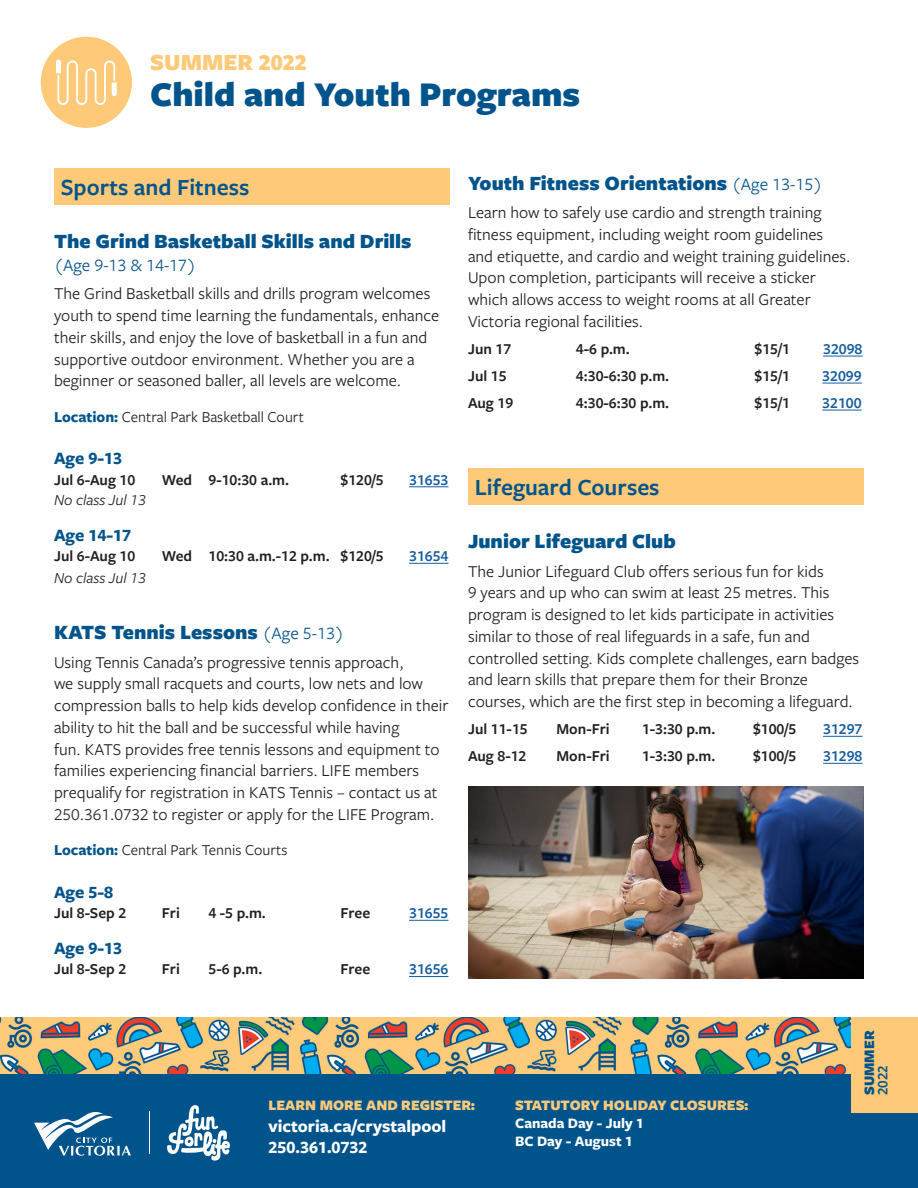
<style>
.page{position:relative;width:918px;height:1188px;background:#fff}
.page>*{position:absolute;margin:0;border:0;box-sizing:border-box;transform-origin:0 0}
.t1{font:900 36px "Freight Sans Pro";color:#00548b}
.Section_Titles{font:600 24px "Freight Sans Pro";color:#00548b}
.t2{font:900 24px "Freight Sans Pro";color:#feca79}
.Program_title{font:900 21px "Freight Sans Pro";color:#00548b}
.t3{font:700 18px/21.6px "Freight Sans Pro";color:#fff}
.Program_title-2{font:700 18px "Freight Sans Pro";color:#00548b}
.Program_title-3{font:18px "Freight Sans Pro";color:#00548b}
.Body_copy{font:17.25px/21.8px "Freight Sans Pro";color:#231f20}
.dates_time_days_cost{font:600 15.75px "Freight Sans Pro";color:#231f20}
.location___instructo{font:15.75px "Freight Sans Pro";color:#231f20}
.dates_time_days_cost-2{font:600 15.75px "Freight Sans Pro";color:#175d9e}
.dates_time_days_cost-3{font:italic 15.75px "Freight Sans Pro";color:#231f20}
.t4{font:900 15px "Freight Sans Pro";color:#feca79}
.t5{font:700 15px/18px "Freight Sans Pro";color:#fff}
.t6{font:900 15px "Freight Sans Pro";color:#00548b}
.t7{font:600 15px "Freight Sans Pro";color:#00548b}
.s1{font-weight:700;color:#00548b}
.s2{font-weight:400;font-size:18px}
</style>
<div class="page">
<div style="left:0;top:1074px;width:918px;height:114px;background:#00548b"></div>
<hr style="left:149px;top:1111px;width:1px;height:43px;background:#fff">
<svg style="left:167px;top:1105px;width:63px;height:56px"></svg>
<svg style="left:34px;top:1111px;width:97px;height:45px"></svg>
<div style="left:41px;top:37px;width:91px;height:91px;background:#feca79;border-radius:50%"></div>
<svg style="left:56px;top:60px;width:61px;height:45px"></svg>
<img style="left:0;top:1018px;width:851px;height:56px">
<div style="left:851px;top:1018px;width:67px;height:95px;background:#feca79"></div>
<div style="left:54px;top:169px;width:396px;height:36px;background:#feca79"></div>
<hr style="left:409px;top:487px;width:39px;height:1px;background:#175d9e">
<hr style="left:409px;top:563px;width:39px;height:1px;background:#175d9e">
<hr style="left:409px;top:920px;width:39px;height:1px;background:#175d9e">
<hr style="left:409px;top:976px;width:39px;height:1px;background:#175d9e">
<hr style="left:823px;top:356px;width:39px;height:1px;background:#175d9e">
<hr style="left:822px;top:383px;width:40px;height:1px;background:#175d9e">
<hr style="left:822px;top:410px;width:40px;height:1px;background:#175d9e">
<div style="left:468px;top:469px;width:396px;height:36px;background:#feca79"></div>
<hr style="left:823px;top:736px;width:39px;height:1px;background:#175d9e">
<hr style="left:823px;top:763px;width:39px;height:1px;background:#175d9e">
<img style="left:468px;top:786px;width:396px;height:192px">
<h2 class="t2" style="left:150px;top:46px;width:158px">SUMMER 2022</h2>
<h1 class="t1" style="left:150px;top:69px;width:432px">Child and Youth Programs</h1>
<p class="Section_Titles" style="left:61px;top:171px;width:190px">Sports and Fitness</p>
<p class="Program_title" style="left:54px;top:227px;width:359px">The Grind Basketball Skills and Drills</p>
<p class="Program_title-3" style="left:54px;top:253px;width:144px">(Age 9-13 &amp; 14-17)</p>
<p class="Body_copy" style="left:54px;top:282px;width:387px">The Grind Basketball skills and drills program welcomes youth to spend time learning the fundamentals, enhance their skills, and enjoy the love of basketball in a fun and supportive outdoor environment. Whether you are a beginner or seasoned baller, all levels are welcome.</p>
<p class="location___instructo" style="left:54px;top:406px;width:251px"><span class="s1">Location:</span> Central Park Basketball Court</p>
<p class="Program_title-2" style="left:54px;top:446px;width:70px">Age 9-13</p>
<p class="dates_time_days_cost" style="left:54px;top:469px;width:83px">Jul 6-Aug 10</p>
<p class="dates_time_days_cost" style="left:162px;top:469px;width:129px">Wed 9-10:30 a.m.</p>
<p class="dates_time_days_cost" style="left:340px;top:469px;width:45px">$120/5</p>
<p class="dates_time_days_cost-2" style="left:409px;top:469px;width:41px">31653</p>
<p class="dates_time_days_cost-3" style="left:54px;top:489px;width:93px">No class Jul 13</p>
<p class="Program_title-2" style="left:54px;top:523px;width:79px">Age 14-17</p>
<p class="dates_time_days_cost" style="left:54px;top:545px;width:83px">Jul 6-Aug 10</p>
<p class="dates_time_days_cost" style="left:162px;top:545px;width:223px">Wed 10:30 a.m.-12 p.m. $120/5</p>
<p class="dates_time_days_cost-2" style="left:409px;top:545px;width:41px">31654</p>
<p class="dates_time_days_cost-3" style="left:54px;top:567px;width:93px">No class Jul 13</p>
<p class="Program_title" style="left:54px;top:618px;width:292px">KATS Tennis Lessons <span class="s2">(Age 5-13)</span></p>
<p class="Body_copy" style="left:54px;top:651px;width:396px">Using Tennis Canada’s progressive tennis approach,<br>we supply small racquets and courts, low nets and low compression balls to help kids develop confidence in their ability to hit the ball and be successful while having</p>
<p class="Body_copy" style="left:54px;top:738px;width:387px">fun. KATS provides free tennis lessons and equipment to families experiencing financial barriers. LIFE members</p>
<p class="Body_copy" style="left:54px;top:781px;width:385px">prequalify for registration in KATS Tennis – contact us at<br>250.361.0732 to register or apply for the LIFE Program.</p>
<p class="location___instructo" style="left:54px;top:840px;width:235px"><span class="s1">Location:</span> Central Park Tennis Courts</p>
<p class="Program_title-2" style="left:54px;top:880px;width:61px">Age 5-8</p>
<p class="dates_time_days_cost" style="left:54px;top:902px;width:74px">Jul 8-Sep 2</p>
<p class="dates_time_days_cost" style="left:162px;top:902px;width:19px">Fri</p>
<p class="dates_time_days_cost" style="left:208px;top:902px;width:59px">4 -5 p.m.</p>
<p class="dates_time_days_cost" style="left:340px;top:902px;width:31px">Free</p>
<p class="dates_time_days_cost-2" style="left:409px;top:902px;width:41px">31655</p>
<p class="Program_title-2" style="left:54px;top:936px;width:70px">Age 9-13</p>
<p class="dates_time_days_cost" style="left:54px;top:959px;width:74px">Jul 8-Sep 2</p>
<p class="dates_time_days_cost" style="left:162px;top:959px;width:19px">Fri</p>
<p class="dates_time_days_cost" style="left:208px;top:959px;width:55px">5-6 p.m.</p>
<p class="dates_time_days_cost" style="left:340px;top:959px;width:31px">Free</p>
<p class="dates_time_days_cost-2" style="left:409px;top:959px;width:41px">31656</p>
<p class="Program_title" style="left:468px;top:168px;width:356px">Youth Fitness Orientations <span class="s2">(Age 13-15)</span></p>
<p class="Body_copy" style="left:468px;top:201px;width:384px">Learn how to safely use cardio and strength training fitness equipment, including weight room guidelines and etiquette, and cardio and weight training guidelines.<br>Upon completion, participants will receive a sticker which allows access to weight rooms at all Greater Victoria regional facilities.</p>
<p class="dates_time_days_cost" style="left:468px;top:338px;width:45px">Jun 17</p>
<p class="dates_time_days_cost" style="left:576px;top:338px;width:55px">4-6 p.m.</p>
<p class="dates_time_days_cost" style="left:754px;top:338px;width:37px">$15/1</p>
<p class="dates_time_days_cost-2" style="left:823px;top:338px;width:41px">32098</p>
<p class="dates_time_days_cost" style="left:468px;top:365px;width:40px">Jul 15</p>
<p class="dates_time_days_cost" style="left:576px;top:365px;width:95px">4:30-6:30 p.m.</p>
<p class="dates_time_days_cost" style="left:754px;top:365px;width:37px">$15/1</p>
<p class="dates_time_days_cost-2" style="left:822px;top:365px;width:41px">32099</p>
<p class="dates_time_days_cost" style="left:468px;top:392px;width:47px">Aug 19</p>
<p class="dates_time_days_cost" style="left:576px;top:392px;width:95px">4:30-6:30 p.m.</p>
<p class="dates_time_days_cost" style="left:754px;top:392px;width:37px">$15/1</p>
<p class="dates_time_days_cost-2" style="left:822px;top:392px;width:41px">32100</p>
<p class="Section_Titles" style="left:475px;top:471px;width:186px">Lifeguard Courses</p>
<p class="Program_title" style="left:468px;top:527px;width:209px">Junior Lifeguard Club</p>
<p class="Body_copy" style="left:468px;top:560px;width:393px">The Junior Lifeguard Club offers serious fun for kids<br>9 years and up who can swim at least 25 metres. This program is designed to let kids participate in activities similar to those of real lifeguards in a safe, fun and controlled setting. Kids complete challenges, earn badges and learn skills that prepare them for their Bronze courses, which are the first step in becoming a lifeguard.</p>
<p class="dates_time_days_cost" style="left:468px;top:718px;width:61px">Jul 11-15</p>
<p class="dates_time_days_cost" style="left:556px;top:718px;width:55px">Mon-Fri</p>
<p class="dates_time_days_cost" style="left:642px;top:718px;width:75px">1-3:30 p.m.</p>
<p class="dates_time_days_cost" style="left:753px;top:718px;width:45px">$100/5</p>
<p class="dates_time_days_cost-2" style="left:823px;top:718px;width:41px">31297</p>
<p class="dates_time_days_cost" style="left:468px;top:745px;width:60px">Aug 8-12</p>
<p class="dates_time_days_cost" style="left:556px;top:745px;width:55px">Mon-Fri</p>
<p class="dates_time_days_cost" style="left:642px;top:745px;width:75px">1-3:30 p.m.</p>
<p class="dates_time_days_cost" style="left:753px;top:745px;width:45px">$100/5</p>
<p class="dates_time_days_cost-2" style="left:823px;top:745px;width:41px">31298</p>
<p class="t6" style="left:859px;top:1095px;width:66px;rotate:-90deg">SUMMER</p>
<p class="t7" style="left:873px;top:1095px;width:32px;rotate:-90deg">2022</p>
<p class="t4" style="left:269px;top:1095px;width:208px">LEARN MORE AND REGISTER:</p>
<p class="t3" style="left:269px;top:1114px;width:179px">victoria.ca/crystalpool<br>250.361.0732</p>
<p class="t4" style="left:515px;top:1095px;width:235px">STATUTORY HOLIDAY CLOSURES:</p>
<p class="t5" style="left:515px;top:1114px;width:130px">Canada Day - July 1<br>BC Day - August 1</p>
</div>
